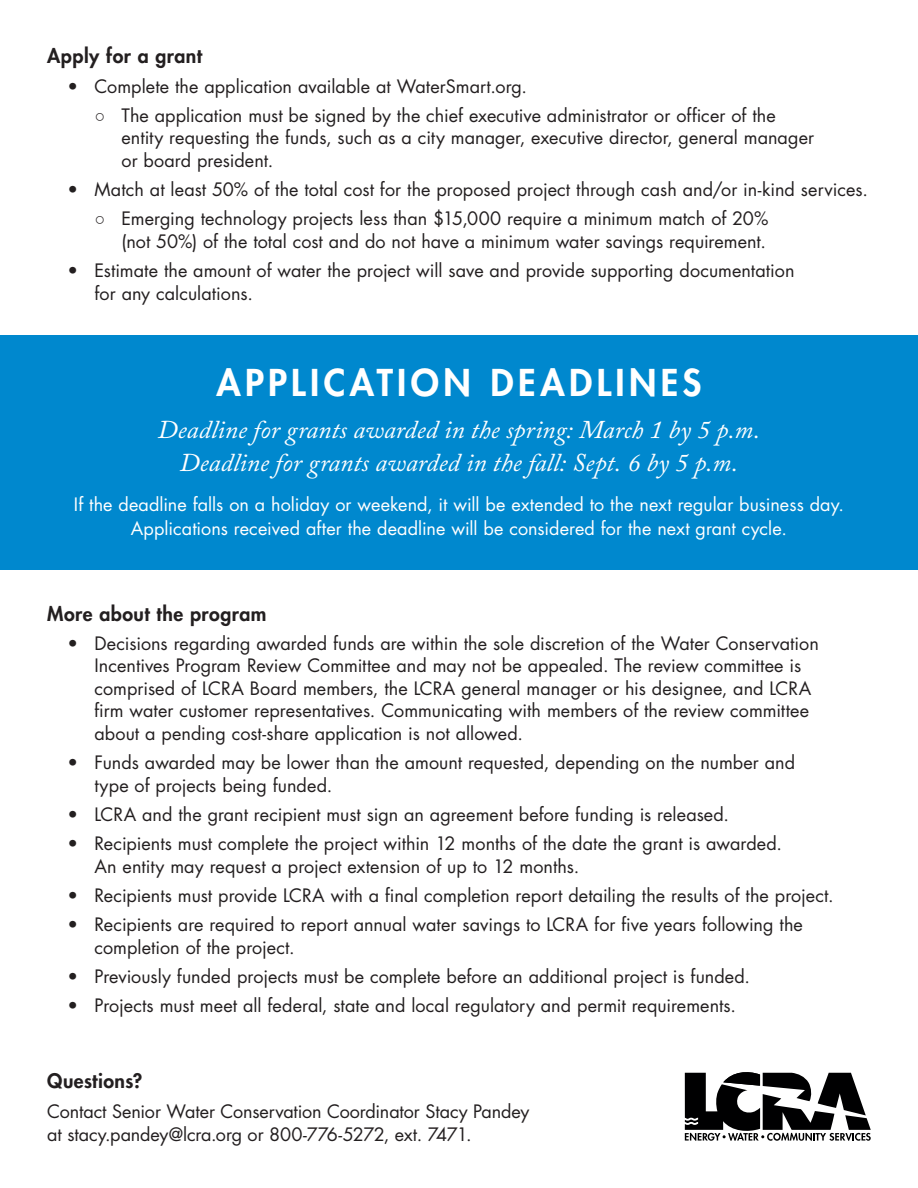
<style>
.page{position:relative;width:918px;height:1188px;background:#fff}
.page>*{position:absolute;margin:0;border:0;box-sizing:border-box;transform-origin:0 0}
.t1{font:800 36px "Futura Std";letter-spacing:.12em;color:#fff}
.t2{font:italic 25.5px "Adobe Caslon Pro";letter-spacing:.005em;color:#fff}
.t3{font:800 19.5px "Futura Std";letter-spacing:.025em;color:#231f20}
.t4{font:18px/22.5px "Futura Std";color:#231f20}
.t5{font:18px/24px "Futura Std";letter-spacing:.005em;color:#fff;text-align:center}
.s1{font-family:"Arial"}
</style>
<div class="page">
<div style="left:0;top:335px;width:918px;height:234px;background:#0088ce"></div>
<svg style="left:685px;top:1072px;width:186px;height:69px"></svg>
<p class="t3" style="left:47px;top:44px;width:156px">Apply for a grant</p>
<p class="t4" style="left:68px;top:75px;width:461px">• Complete the application available at WaterSmart.org.</p>
<p class="t4" style="left:122px;top:104px;width:694px;text-indent:-27px"><span class="s1">○</span> The application must be signed by the chief executive administrator or officer of the entity requesting the funds, such as a city manager, executive director, general manager or board president.</p>
<p class="t4" style="left:68px;top:178px;width:802px">• Match at least 50% of the total cost for the proposed project through cash and/or in-kind services.</p>
<p class="t4" style="left:94px;top:208px;width:675px;text-align:right"><span class="s1">○</span> Emerging technology projects less than $15,000 require a minimum match of 20% (not 50%) of the total cost and do not have a minimum water savings requirement.</p>
<p class="t4" style="left:94px;top:259px;width:702px;text-indent:-27px">• Estimate the amount of water the project will save and provide supporting documentation for any calculations.</p>
<p class="t1" style="left:217px;top:360px;width:486px">APPLICATION DEADLINES</p>
<p class="t2" style="left:158px;top:415px;width:604px">Deadline for grants awarded in the spring: March 1 by 5 p.m.</p>
<p class="t2" style="left:180px;top:447px;width:560px">Deadline for grants awarded in the fall: Sept. 6 by 5 p.m.</p>
<p class="t5" style="left:74px;top:493px;width:772px">If the deadline falls on a holiday or weekend, it will be extended to the next regular business day.<br>Applications received after the deadline will be considered for the next grant cycle.</p>
<p class="t3" style="left:47px;top:601px;width:221px">More about the program</p>
<p class="t4" style="left:94px;top:632px;width:726px;text-indent:-27px">• Decisions regarding awarded funds are within the sole discretion of the Water Conservation Incentives Program Review Committee and may not be appealed. The review committee is comprised of LCRA Board members, the LCRA general manager or his designee, and LCRA firm water customer representatives. Communicating with members of the review committee about a pending cost-share application is not allowed.</p>
<p class="t4" style="left:94px;top:751px;width:702px;text-indent:-27px">• Funds awarded may be lower than the amount requested, depending on the number and type of projects being funded.</p>
<p class="t4" style="left:68px;top:803px;width:663px">• LCRA and the grant recipient must sign an agreement before funding is released.</p>
<p class="t4" style="left:94px;top:832px;width:689px;text-indent:-27px">• Recipients must complete the project within 12 months of the date the grant is awarded.<br>An entity may request a project extension of up to 12 months.</p>
<p class="t4" style="left:68px;top:884px;width:768px">• Recipients must provide LCRA with a final completion report detailing the results of the project.</p>
<p class="t4" style="left:94px;top:913px;width:710px;text-indent:-27px">• Recipients are required to report annual water savings to LCRA for five years following the completion of the project.</p>
<p class="t4" style="left:68px;top:965px;width:684px">• Previously funded projects must be complete before an additional project is funded.</p>
<p class="t4" style="left:68px;top:994px;width:670px">• Projects must meet all federal, state and local regulatory and permit requirements.</p>
<p class="t3" style="left:47px;top:1069px;width:97px">Questions?</p>
<p class="t4" style="left:47px;top:1101px;width:484px">Contact Senior Water Conservation Coordinator Stacy Pandey</p>
<p class="t4" style="left:47px;top:1123px;width:426px">at stacy.pandey@lcra.org or 800-776-5272, ext. 7471.</p>
</div>
